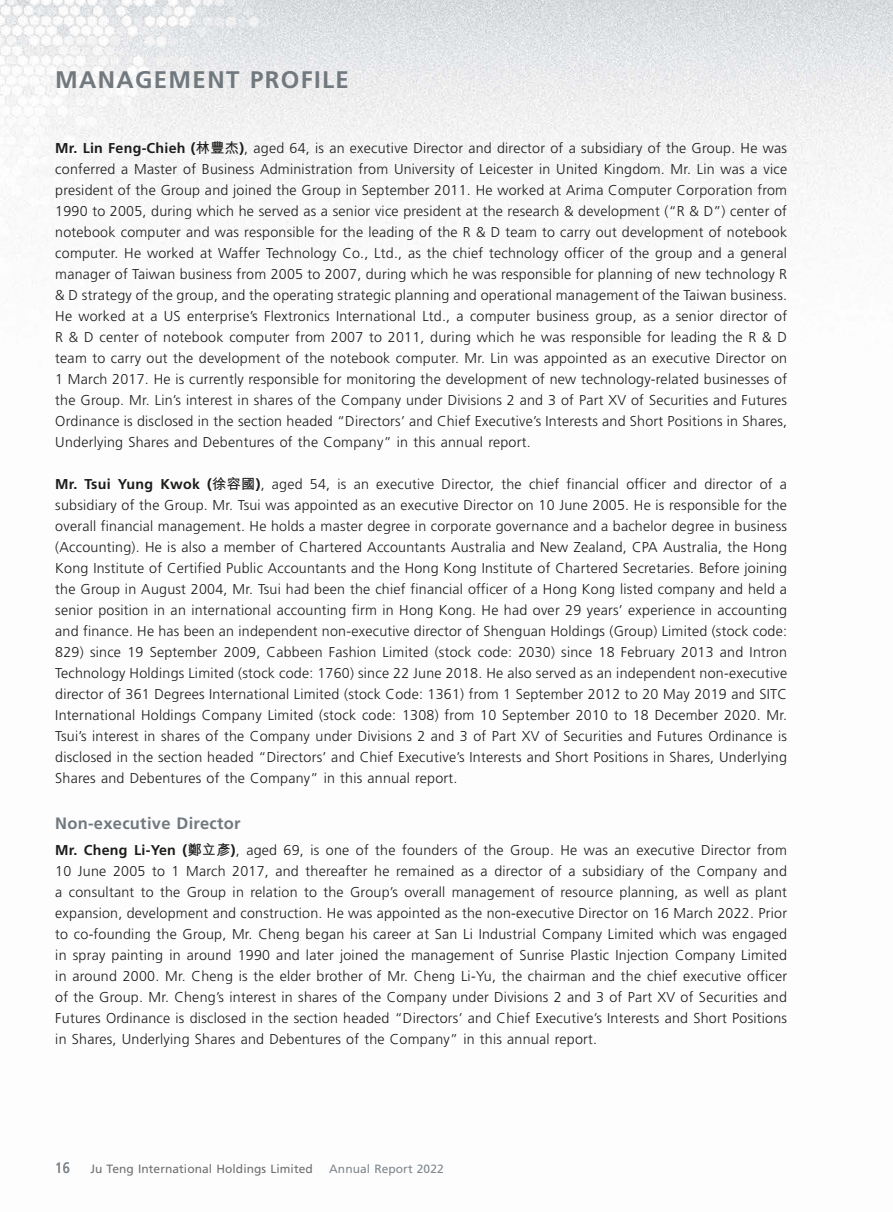
<style>
.page{position:relative;width:893px;height:1212px;background:#fff}
.page>*{position:absolute;margin:0;border:0;box-sizing:border-box;transform-origin:0 0}
.t1{font:700 24px "Frutiger LT Std";letter-spacing:.055em;color:#71797f}
.t2{font:700 16.5px "Frutiger LT Std";letter-spacing:.015em;color:#71797f}
.t3{font:15px "Frutiger LT Std";color:#7f878e;scale:.85 1}
.t4{font:300 14.25px/21px "Frutiger LT Std";letter-spacing:.015em;color:#1c1c1b;text-align:justify}
.t5{font:12px "Frutiger LT Std";letter-spacing:.005em;color:#6f6f6f}
.t6{font:12px "Frutiger LT Std";letter-spacing:.005em;color:#7f878e}
.s1{font-weight:700}
.s2{font-family:"M Hei HK";font-weight:700}
</style>
<div class="page">
<img style="left:0;top:0;width:893px;height:286px">
<h1 class="t1" style="left:55px;top:66px;width:295px">MANAGEMENT PROFILE</h1>
<p class="t4" style="left:55px;top:138px;width:733px"><span class="s1">Mr. Lin Feng-Chieh (</span><span class="s2">林豐杰</span><span class="s1">)</span>, aged 64, is an executive Director and director of a subsidiary of the Group. He was conferred a Master of Business Administration from University of Leicester in United Kingdom. Mr. Lin was a vice president of the Group and joined the Group in September 2011. He worked at Arima Computer Corporation from 1990 to 2005, during which he served as a senior vice president at the research &amp; development (“R &amp; D”) center of notebook computer and was responsible for the leading of the R &amp; D team to carry out development of notebook computer. He worked at Waffer Technology Co., Ltd., as the chief technology officer of the group and a general manager of Taiwan business from 2005 to 2007, during which he was responsible for planning of new technology R &amp; D strategy of the group, and the operating strategic planning and operational management of the Taiwan business.<br>He worked at a US enterprise’s Flextronics International Ltd., a computer business group, as a senior director of R &amp; D center of notebook computer from 2007 to 2011, during which he was responsible for leading the R &amp; D team to carry out the development of the notebook computer. Mr. Lin was appointed as an executive Director on 1 March 2017. He is currently responsible for monitoring the development of new technology-related businesses of the Group. Mr. Lin’s interest in shares of the Company under Divisions 2 and 3 of Part XV of Securities and Futures Ordinance is disclosed in the section headed “Directors’ and Chief Executive’s Interests and Short Positions in Shares, Underlying Shares and Debentures of the Company” in this annual report.</p>
<p class="t4" style="left:55px;top:474px;width:733px"><span class="s1">Mr. Tsui Yung Kwok (</span><span class="s2">徐容國</span><span class="s1">)</span>, aged 54, is an executive Director, the chief financial officer and director of a subsidiary of the Group. Mr. Tsui was appointed as an executive Director on 10 June 2005. He is responsible for the overall financial management. He holds a master degree in corporate governance and a bachelor degree in business (Accounting). He is also a member of Chartered Accountants Australia and New Zealand, CPA Australia, the Hong Kong Institute of Certified Public Accountants and the Hong Kong Institute of Chartered Secretaries. Before joining the Group in August 2004, Mr. Tsui had been the chief financial officer of a Hong Kong listed company and held a senior position in an international accounting firm in Hong Kong. He had over 29 years’ experience in accounting and finance. He has been an independent non-executive director of Shenguan Holdings (Group) Limited (stock code:<br>829) since 19 September 2009, Cabbeen Fashion Limited (stock code: 2030) since 18 February 2013 and Intron Technology Holdings Limited (stock code: 1760) since 22 June 2018. He also served as an independent non-executive director of 361 Degrees International Limited (stock Code: 1361) from 1 September 2012 to 20 May 2019 and SITC International Holdings Company Limited (stock code: 1308) from 10 September 2010 to 18 December 2020. Mr.<br>Tsui’s interest in shares of the Company under Divisions 2 and 3 of Part XV of Securities and Futures Ordinance is disclosed in the section headed “Directors’ and Chief Executive’s Interests and Short Positions in Shares, Underlying Shares and Debentures of the Company” in this annual report.</p>
<p class="t2" style="left:55px;top:814px;width:187px">Non-executive Director</p>
<p class="t4" style="left:55px;top:839px;width:733px"><span class="s1">Mr. Cheng Li-Yen (</span><span class="s2">鄭立彥</span><span class="s1">)</span>, aged 69, is one of the founders of the Group. He was an executive Director from 10 June 2005 to 1 March 2017, and thereafter he remained as a director of a subsidiary of the Company and a consultant to the Group in relation to the Group’s overall management of resource planning, as well as plant expansion, development and construction. He was appointed as the non-executive Director on 16 March 2022. Prior to co-founding the Group, Mr. Cheng began his career at San Li Industrial Company Limited which was engaged in spray painting in around 1990 and later joined the management of Sunrise Plastic Injection Company Limited in around 2000. Mr. Cheng is the elder brother of Mr. Cheng Li-Yu, the chairman and the chief executive officer of the Group. Mr. Cheng’s interest in shares of the Company under Divisions 2 and 3 of Part XV of Securities and Futures Ordinance is disclosed in the section headed “Directors’ and Chief Executive’s Interests and Short Positions in Shares, Underlying Shares and Debentures of the Company” in this annual report.</p>
<p class="t3" style="left:55px;top:1159px;width:19px">16</p>
<p class="t5" style="left:90px;top:1162px;width:224px">Ju Teng International Holdings Limited</p>
<p class="t6" style="left:329px;top:1162px;width:116px">Annual Report 2022</p>
</div>
